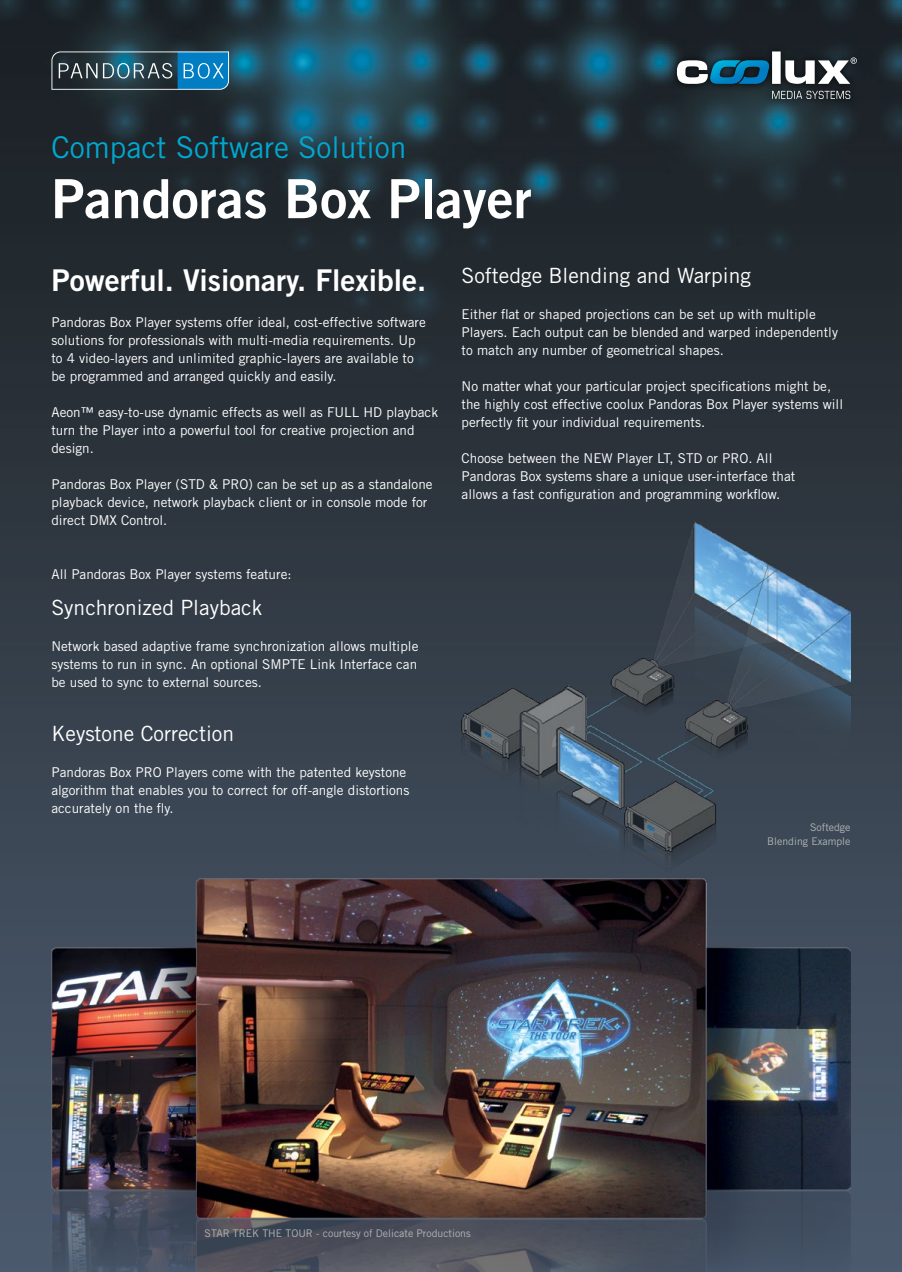
<style>
.page{position:relative;width:902px;height:1272px;background:#fff}
.page>*{position:absolute;margin:0;border:0;box-sizing:border-box;transform-origin:0 0}
.t1{font:54px "Trade Gothic Bold Two";color:#fff}
.t2{font:30px "Trade Gothic Bold Two";color:#fff}
.t3{font:30px "Trade Gothic";color:#01a7cf}
.t4{font:21px "Trade Gothic";color:#fff}
.t5{font:13.5px/18px "Trade Gothic";color:#fff}
.t6{font:10.5px/13.5px "Trade Gothic";color:#b1b4b6;text-align:right}
</style>
<div class="page">
<img style="left:0;top:0;width:901px;height:1271px">
<img style="left:51px;top:878px;width:799px;height:393px">
<div style="left:669px;top:44px;width:195px;height:62px;background:#000;opacity:.8"></div>
<svg style="left:676px;top:51px;width:180px;height:48px"></svg>
<svg style="left:51px;top:51px;width:178px;height:39px;background:#37647b"></svg>
<img style="left:461px;top:516px;width:389px;height:362px">
<h2 class="t3" style="left:51px;top:129px;width:356px">Compact Software Solution</h2>
<h1 class="t1" style="left:51px;top:165px;width:481px">Pandoras Box Player</h1>
<h3 class="t4" style="left:461px;top:263px;width:291px">Softedge Blending and Warping</h3>
<p class="t5" style="left:461px;top:305px;width:378px">Either flat or shaped projections can be set up with multiple<br>Players. Each output can be blended and warped independently to match any number of geometrical shapes.</p>
<p class="t5" style="left:461px;top:377px;width:383px">No matter what your particular project specifications might be, the highly cost effective coolux Pandoras Box Player systems will perfectly fit your individual requirements.</p>
<p class="t5" style="left:461px;top:449px;width:335px">Choose between the NEW Player LT, STD or PRO. All<br>Pandoras Box systems share a unique user-interface that allows a fast configuration and programming workflow.</p>
<h2 class="t2" style="left:51px;top:262px;width:376px">Powerful. Visionary. Flexible.</h2>
<p class="t5" style="left:51px;top:313px;width:376px">Pandoras Box Player systems offer ideal, cost-effective software solutions for professionals with multi-media requirements. Up to 4 video-layers and unlimited graphic-layers are available to be programmed and arranged quickly and easily.</p>
<p class="t5" style="left:51px;top:403px;width:388px">Aeon™ easy-to-use dynamic effects as well as FULL HD playback turn the Player into a powerful tool for creative projection and design.</p>
<p class="t5" style="left:51px;top:475px;width:382px">Pandoras Box Player (STD &amp; PRO) can be set up as a standalone playback device, network playback client or in console mode for direct DMX Control.</p>
<p class="t5" style="left:51px;top:565px;width:241px">All Pandoras Box Player systems feature:</p>
<h3 class="t4" style="left:51px;top:595px;width:212px">Synchronized Playback</h3>
<p class="t5" style="left:51px;top:637px;width:368px;text-align:justify">Network based adaptive frame synchronization allows multiple systems to run in sync. An optional SMPTE Link Interface can be used to sync to external sources.</p>
<h3 class="t4" style="left:51px;top:721px;width:184px">Keystone Correction</h3>
<p class="t5" style="left:51px;top:763px;width:359px">Pandoras Box PRO Players come with the patented keystone algorithm that enables you to correct for off-angle distortions accurately on the fly.</p>
<p class="t6" style="left:205px;top:1226px;width:267px">STAR TREK THE TOUR - courtesy of Delicate Productions</p>
<p class="t6" style="left:767px;top:820px;width:85px">Softedge<br>Blending Example</p>
</div>
